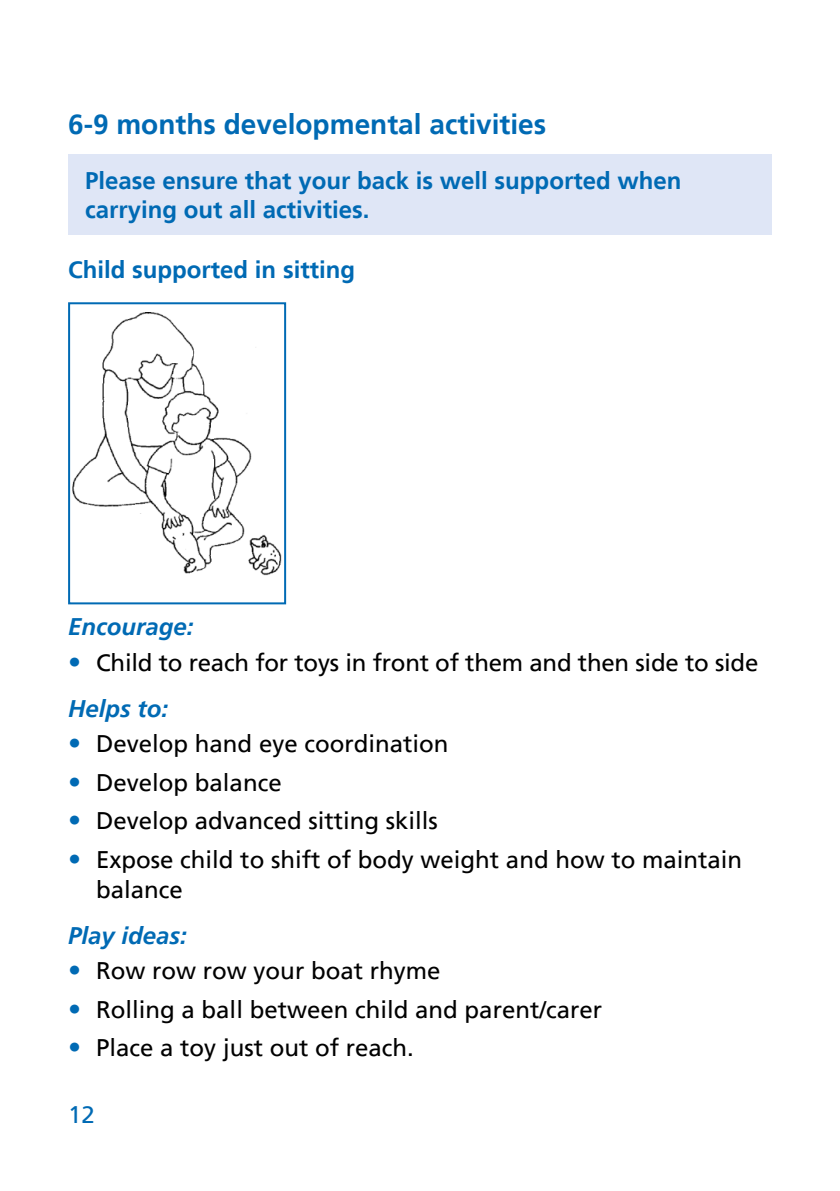
<style>
.page{position:relative;width:840px;height:1191px;background:#fff}
.page>*{position:absolute;margin:0;border:0;box-sizing:border-box;transform-origin:0 0}
.t1{font:700 28px "Frutiger LT";color:#006ab4}
.t2{font:24px/30px "Frutiger LT";color:#000}
.t3{font:700 24px/28.8px "Frutiger LT";color:#006ab4}
.t4{font:italic 700 24px "Frutiger LT";color:#006ab4}
.t5{font:24px "Frutiger LT";color:#006ab4}
.s1{font-size:26px;color:#006ab4}
</style>
<div class="page">
<div style="left:68px;top:154px;width:703px;height:81px;background:#dfe6f6"></div>
<img style="left:72px;top:313px;width:210px;height:263px">
<div style="left:68px;top:302px;width:218px;height:302px;border:2px solid #006ab4"></div>
<p class="t1" style="left:68px;top:108px;width:479px">6-9 months developmental activities</p>
<h4 class="t3" style="left:85px;top:166px;width:597px">Please ensure that your back is well supported when carrying out all activities.</h4>
<p class="t3" style="left:68px;top:255px;width:288px">Child supported in sitting</p>
<h4 class="t4" style="left:68px;top:613px;width:127px">Encourage:</h4>
<p class="t2" style="left:68px;top:647px;width:691px"><span class="s1">•</span> Child to reach for toys in front of them and then side to side</p>
<h4 class="t4" style="left:68px;top:694px;width:102px">Helps to:</h4>
<p class="t2" style="left:68px;top:729px;width:382px"><span class="s1">•</span> Develop hand eye coordination</p>
<p class="t2" style="left:68px;top:767px;width:215px"><span class="s1">•</span> Develop balance</p>
<p class="t2" style="left:68px;top:806px;width:371px"><span class="s1">•</span> Develop advanced sitting skills</p>
<p class="t2" style="left:96px;top:844px;width:647px;text-indent:-28px"><span class="s1">•</span> Expose child to shift of body weight and how to maintain balance</p>
<h4 class="t4" style="left:68px;top:921px;width:120px">Play ideas:</h4>
<p class="t2" style="left:68px;top:956px;width:374px"><span class="s1">•</span> Row row row your boat rhyme</p>
<p class="t2" style="left:68px;top:994px;width:535px"><span class="s1">•</span> Rolling a ball between child and parent/carer</p>
<p class="t2" style="left:68px;top:1033px;width:347px"><span class="s1">•</span> Place a toy just out of reach.</p>
<p class="t5" style="left:68px;top:1101px;width:28px">12</p>
</div>
